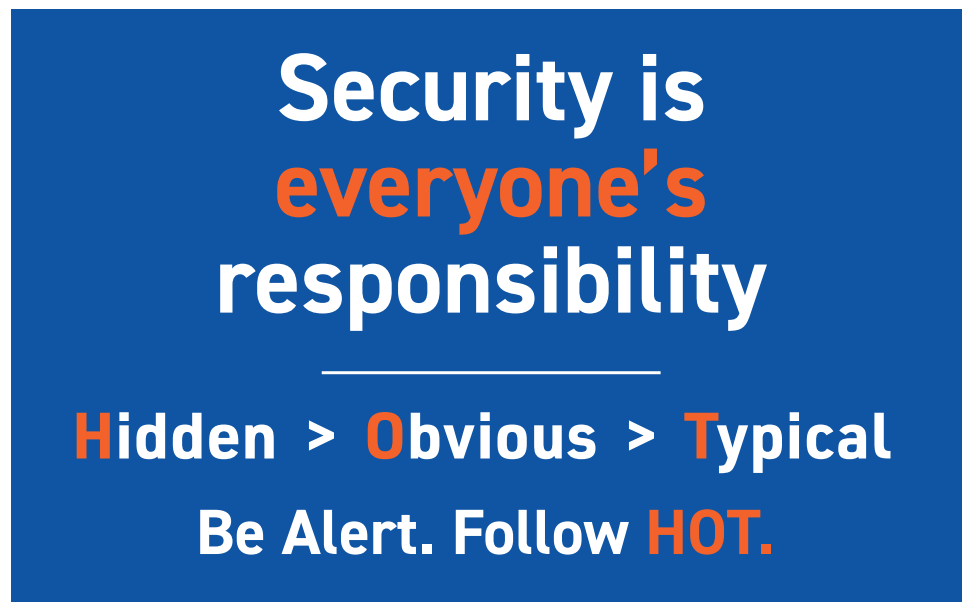
<style>
.page{position:relative;width:971px;height:613px;background:#fff}
.page>*{position:absolute;margin:0;border:0;box-sizing:border-box;transform-origin:0 0}
.t1{font:700 96px "DIN2014";color:#fff}
.t2{font:700 96px "DIN2014";color:#f2622a}
.t3{font:700 64px "URWDIN";color:#fff}
.t4{font:700 64px "DIN2014";color:#fff}
.s1{color:#f2622a}
</style>
<div class="page">
<div style="left:11px;top:9px;width:951px;height:592px;background:#1055a4"></div>
<hr style="left:322px;top:371px;width:338px;height:3px;background:#fff">
<p class="t1" style="left:276px;top:23px;width:432px">Security is</p>
<p class="t2" style="left:274px;top:119px;width:435px">everyone’s</p>
<p class="t1" style="left:215px;top:215px;width:553px">responsibility</p>
<p class="t3" style="left:72px;top:391px;width:820px"><span class="s1">H</span>idden &gt; <span class="s1">O</span>bvious &gt; <span class="s1">T</span>ypical</p>
<p class="t4" style="left:196px;top:489px;width:581px">Be Alert. Follow <span class="s1">HOT.</span></p>
</div>
